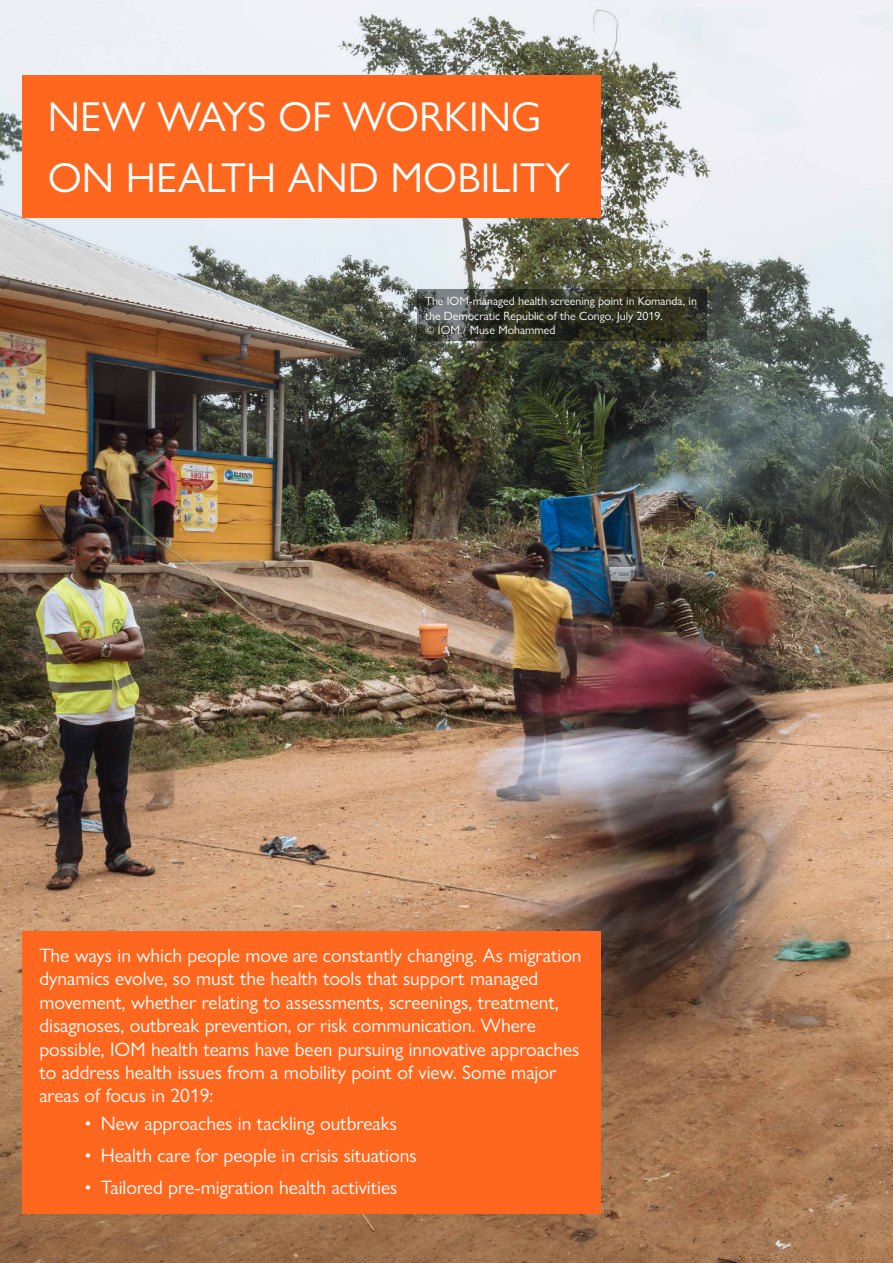
<style>
.page{position:relative;width:893px;height:1263px;background:#fff}
.page>*{position:absolute;margin:0;border:0;box-sizing:border-box;transform-origin:0 0}
.t1{font:42px/60.8px "Gill Sans Nova";color:#fff}
.t2{font:19.5px/23.4px "Gill Sans Nova";color:#fff}
.t3{font:12px/14.4px "Gill Sans Nova";color:#fff}
</style>
<div class="page">
<img style="left:0;top:0;width:893px;height:1263px">
<div style="left:22px;top:931px;width:579px;height:282px;background:#ff671f"></div>
<svg style="left:418px;top:289px;width:289px;height:52px;background:#37392c"></svg>
<div style="left:22px;top:75px;width:579px;height:143px;background:#ff671f"></div>
<hr style="left:0;top:1040px;width:1px;height:36px;background:#000">
<h1 class="t1" style="left:48px;top:86px;width:524px">NEW WAYS OF WORKING<br>ON HEALTH AND MOBILITY</h1>
<p class="t3" style="left:425px;top:294px;width:273px">The IOM-managed health screening point in Komanda, in the Democratic Republic of the Congo, July 2019.<br>© IOM / Muse Mohammed</p>
<p class="t2" style="left:39px;top:943px;width:544px">The ways in which people move are constantly changing. As migration dynamics evolve, so must the health tools that support managed movement, whether relating to assessments, screenings, treatment, disagnoses, outbreak prevention, or risk communication. Where possible, IOM health teams have been pursuing innovative approaches to address health issues from a mobility point of view. Some major areas of focus in 2019:</p>
<p class="t2" style="left:84px;top:1111px;width:314px">• New approaches in tackling outbreaks</p>
<p class="t2" style="left:84px;top:1143px;width:334px">• Health care for people in crisis situations</p>
<p class="t2" style="left:84px;top:1175px;width:315px">• Tailored pre-migration health activities</p>
</div>
